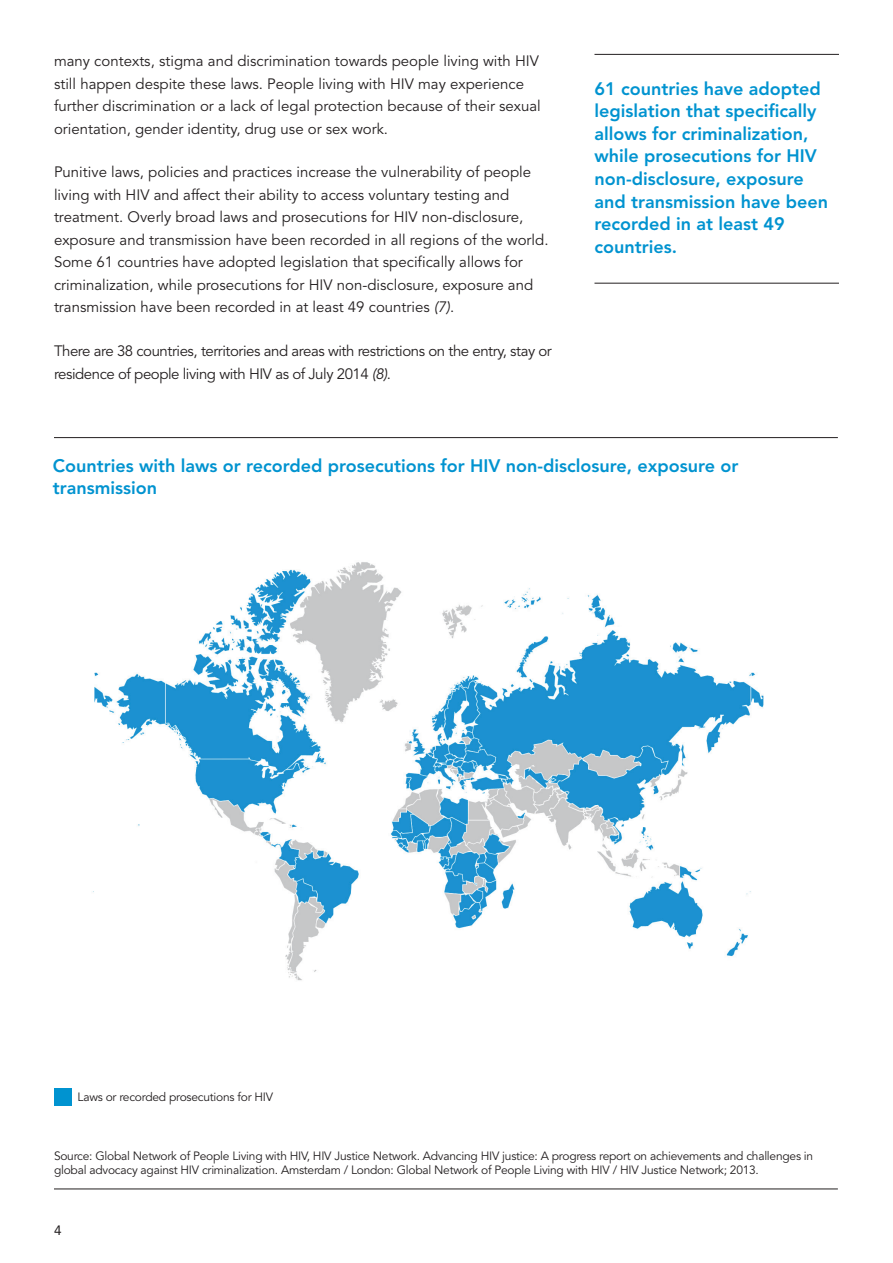
<style>
.page{position:relative;width:893px;height:1263px;background:#fff}
.page>*{position:absolute;margin:0;border:0;box-sizing:border-box;transform-origin:0 0}
.t1{font:800 18px/22.5px "Avenir";color:#0093d0}
.t2{font:15px/22.5px "Avenir";color:#231f20}
.t3{font:15px/22.5px "Avenir";letter-spacing:-.03em;color:#231f20}
.t4{font:13.5px "Avenir";color:#231f20}
.t5{font:12px/14.4px "Avenir";letter-spacing:-.02em;color:#231f20}
.s1{font-style:italic}
</style>
<div class="page">
<hr style="left:594px;top:54px;width:245px;height:1px;background:#231f20">
<hr style="left:594px;top:283px;width:245px;height:1px;background:#231f20">
<hr style="left:54px;top:437px;width:784px;height:1px;background:#231f20">
<hr style="left:54px;top:1188px;width:784px;height:1px;background:#231f20">
<img style="left:93px;top:562px;width:671px;height:419px">
<div style="left:54px;top:1089px;width:17px;height:17px;background:#0093d0"></div>
<p class="t2" style="left:54px;top:50px;width:488px">many contexts, stigma and discrimination towards people living with HIV still happen despite these laws. People living with HIV may experience further discrimination or a lack of legal protection because of their sexual orientation, gender identity, drug use or sex work.</p>
<p class="t2" style="left:54px;top:161px;width:496px">Punitive laws, policies and practices increase the vulnerability of people living with HIV and affect their ability to access voluntary testing and treatment. Overly broad laws and prosecutions for HIV non-disclosure, exposure and transmission have been recorded in all regions of the world.<br>Some 61 countries have adopted legislation that specifically allows for criminalization, while prosecutions for HIV non-disclosure, exposure and transmission have been recorded in at least 49 countries <span class="s1">(7)</span>.</p>
<p class="t3" style="left:54px;top:340px;width:499px">There are 38 countries, territories and areas with restrictions on the entry, stay or residence of people living with HIV as of July 2014 <span class="s1">(8)</span>.</p>
<p class="t1" style="left:594px;top:78px;width:235px">61 countries have adopted legislation that specifically allows for criminalization, while prosecutions for HIV non-disclosure, exposure and transmission have been recorded in at least 49 countries.</p>
<p class="t1" style="left:53px;top:454px;width:687px">Countries with laws or recorded prosecutions for HIV non-disclosure, exposure or transmission</p>
<p class="t5" style="left:78px;top:1090px;width:197px">Laws or recorded prosecutions for HIV</p>
<p class="t5" style="left:54px;top:1149px;width:761px">Source: Global Network of People Living with HIV, HIV Justice Network. Advancing HIV justice: A progress report on achievements and challenges in global advocacy against HIV criminalization. Amsterdam / London: Global Network of People Living with HIV / HIV Justice Network; 2013.</p>
<p class="t4" style="left:54px;top:1222px;width:9px">4</p>
</div>
